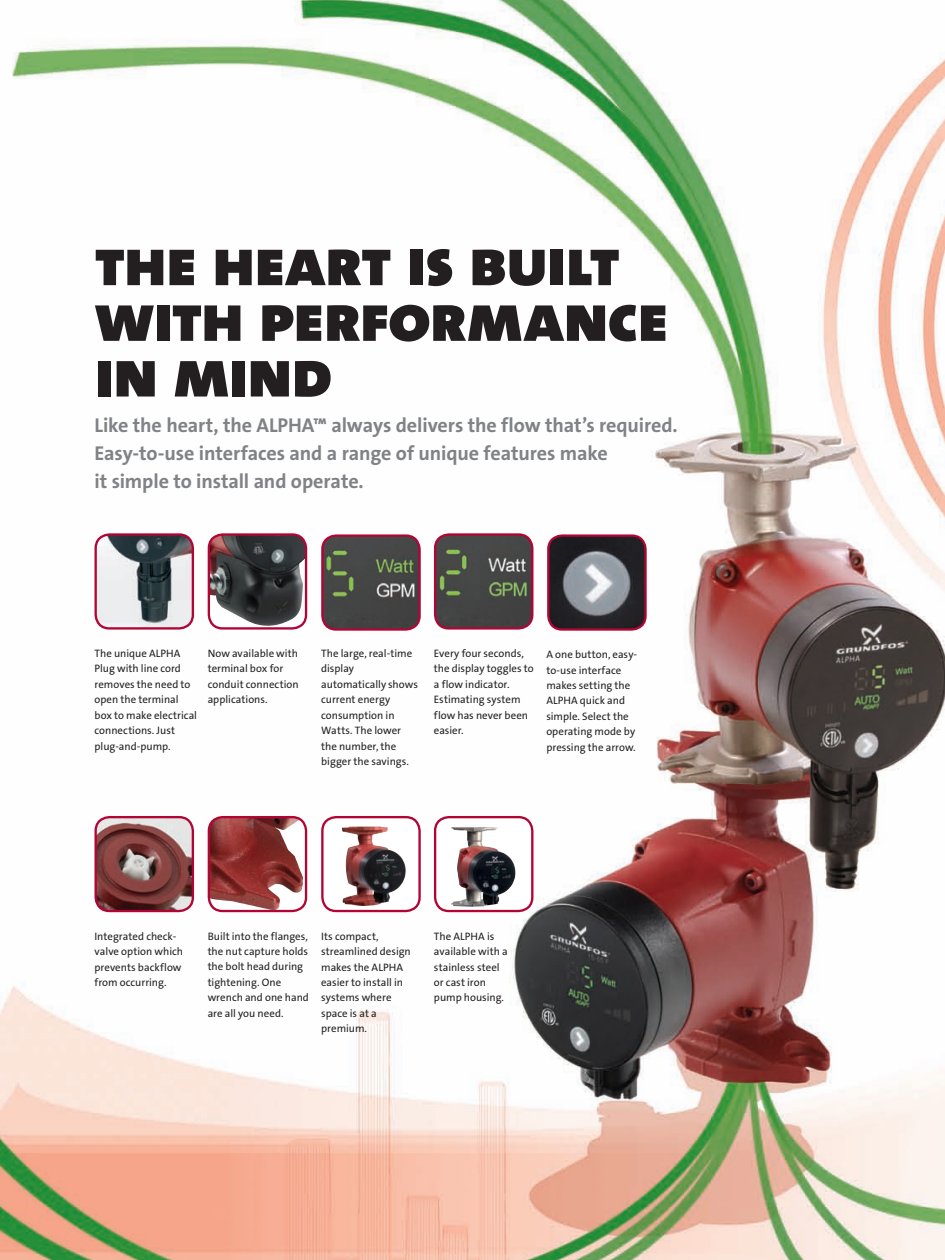
<style>
.page{position:relative;width:945px;height:1260px;background:#fff}
.page>*{position:absolute;margin:0;border:0;box-sizing:border-box;transform-origin:0 0}
.t1{font:68.08px/55.6px "Grundfos The Sans OT 9 BL";letter-spacing:-.015em;color:#231f20}
.t2{font:20.12px/27.8px "Grundfos The Sans OT 7 B";letter-spacing:-.005em;color:#808285}
.t3{font:10.85px/15.4px "Grundfos The Sans OT 5 R";letter-spacing:.005em;color:#231f20}
</style>
<div class="page">
<img style="left:0;top:0;width:945px;height:1260px">
<img style="left:322px;top:536px;width:98px;height:94px">
<div style="left:321px;top:534px;width:100px;height:97px;border:2px solid #b10535;border-radius:14px"></div>
<img style="left:435px;top:535px;width:97px;height:93px">
<div style="left:434px;top:533px;width:99px;height:97px;border:2px solid #b10535;border-radius:14px"></div>
<img style="left:96px;top:535px;width:97px;height:93px">
<div style="left:95px;top:533px;width:99px;height:97px;border:2px solid #b10535;border-radius:14px"></div>
<img style="left:209px;top:535px;width:97px;height:91px">
<div style="left:208px;top:533px;width:99px;height:97px;border:2px solid #b10535;border-radius:14px"></div>
<div style="left:435px;top:817px;width:97px;height:94px;background:#fff;border-radius:14px"></div>
<img style="left:451px;top:827px;width:65px;height:80px">
<div style="left:434px;top:816px;width:99px;height:96px;border:2px solid #b10535;border-radius:14px"></div>
<img style="left:548px;top:536px;width:98px;height:94px">
<div style="left:547px;top:534px;width:100px;height:97px;border:2px solid #b10535;border-radius:14px"></div>
<div style="left:322px;top:817px;width:98px;height:94px;background:#fff;border-radius:14px"></div>
<img style="left:342px;top:826px;width:64px;height:80px">
<div style="left:321px;top:816px;width:100px;height:96px;border:2px solid #b10535;border-radius:14px"></div>
<img style="left:209px;top:817px;width:94px;height:93px">
<div style="left:208px;top:816px;width:99px;height:96px;border:2px solid #b10535;border-radius:14px"></div>
<img style="left:96px;top:817px;width:97px;height:93px">
<div style="left:95px;top:816px;width:99px;height:96px;border:2px solid #b10535;border-radius:14px"></div>
<h1 class="t1" style="left:95px;top:235px;width:576px">the heart is built with performance in mind</h1>
<h2 class="t2" style="left:95px;top:412px;width:585px">Like the heart, the ALPHA™ always delivers the flow that’s required.<br>Easy-to-use interfaces and a range of unique features make<br>it simple to install and operate.</h2>
<p class="t3" style="left:94px;top:646px;width:104px">The unique ALPHA<br>Plug with line cord removes the need to open the terminal box to make electrical connections. Just plug-and-pump.</p>
<p class="t3" style="left:208px;top:646px;width:93px">Now available with terminal box for conduit connection applications.</p>
<p class="t3" style="left:321px;top:646px;width:98px">The large, real-time display automatically shows current energy consumption in<br>Watts. The lower the number, the bigger the savings.</p>
<p class="t3" style="left:434px;top:646px;width:101px">Every four seconds, the display toggles to a flow indicator.<br>Estimating system flow has never been easier.</p>
<p class="t3" style="left:546px;top:647px;width:92px">A one button, easy&shy;to-use interface makes setting the<br>ALPHA quick and simple. Select the operating mode by pressing the arrow.</p>
<p class="t3" style="left:94px;top:928px;width:90px">Integrated check&shy;valve option which prevents backflow from occurring.</p>
<p class="t3" style="left:208px;top:928px;width:103px">Built into the flanges, the nut capture holds the bolt head during tightening. One wrench and one hand are all you need.</p>
<p class="t3" style="left:434px;top:928px;width:75px">The ALPHA is available with a stainless steel or cast iron pump housing.</p>
<p class="t3" style="left:321px;top:928px;width:91px">Its compact, streamlined design makes the ALPHA easier to install in systems where space is at a premium.</p>
</div>
